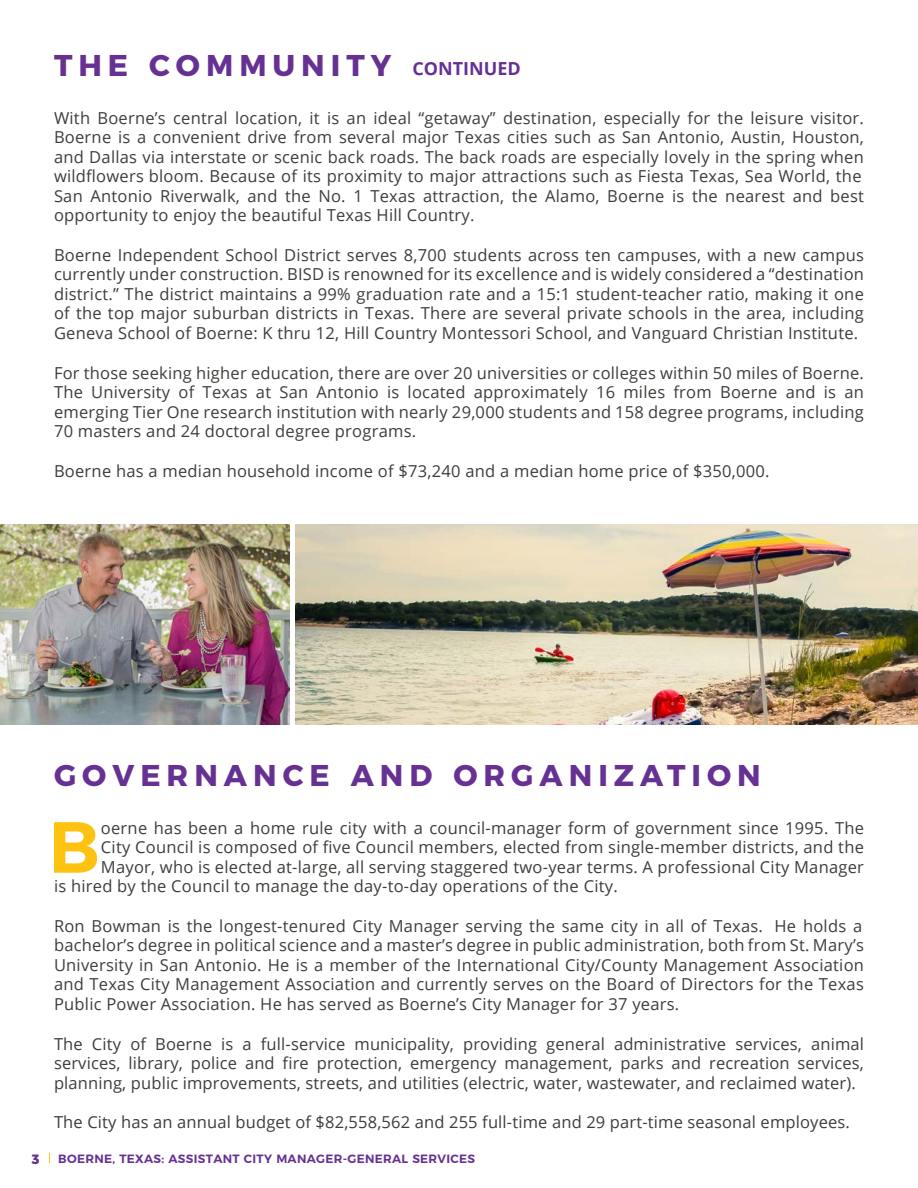
<style>
.page{position:relative;width:918px;height:1188px;background:#fff}
.page>*{position:absolute;margin:0;border:0;box-sizing:border-box;transform-origin:0 0}
.Main_Body{font:600 72.15px "Montserrat";color:#fec211}
.Paragraph_Header_Gre{font:700 30px "Montserrat";letter-spacing:.2em;color:#663193}
.Main_Body-No_drop_ca{font:700 30px "Montserrat";letter-spacing:.2em;color:#663193}
.Main_Body-No_drop_ca-2{font:16.5px/19.5px "Open Sans";letter-spacing:.015em;color:#3d3d3a;text-align:justify}
.Main_Body-2{font:16.5px/19.5px "Open Sans";letter-spacing:.015em;color:#3d3d3a;text-align:justify}
.t1{font:800 13.5px "Montserrat";color:#663193}
.Main_Body-No_drop_ca-3{font:600 12px "Montserrat";letter-spacing:.025em;color:#663193}
.s1{font-family:"Open Sans";font-size:18px}
</style>
<div class="page">
<img style="left:0;top:525px;width:289px;height:199px">
<img style="left:296px;top:525px;width:622px;height:199px">
<p class="Main_Body-No_drop_ca" style="left:54px;top:41px;width:468px">THE COMMUNITY <span class="s1">CONTINUED</span></p>
<p class="Main_Body-No_drop_ca-2" style="left:54px;top:107px;width:812px;text-align:left">With Boerne’s central location, it is an ideal “getaway” destination, especially for the leisure visitor.<br>Boerne is a convenient drive from several major Texas cities such as San Antonio, Austin, Houston, and Dallas via interstate or scenic back roads. The back roads are especially lovely in the spring when wildflowers bloom. Because of its proximity to major attractions such as Fiesta Texas, Sea World, the San Antonio Riverwalk, and the No. 1 Texas attraction, the Alamo, Boerne is the nearest and best opportunity to enjoy the beautiful Texas Hill Country.</p>
<p class="Main_Body-No_drop_ca-2" style="left:54px;top:245px;width:812px">Boerne Independent School District serves 8,700 students across ten campuses, with a new campus currently under construction. BISD is renowned for its excellence and is widely considered a “destination district.” The district maintains a 99% graduation rate and a 15:1 student-teacher ratio, making it one of the top major suburban districts in Texas. There are several private schools in the area, including Geneva School of Boerne: K thru 12, Hill Country Montessori School, and Vanguard Christian Institute.</p>
<p class="Main_Body-No_drop_ca-2" style="left:54px;top:362px;width:812px">For those seeking higher education, there are over 20 universities or colleges within 50 miles of Boerne.<br>The University of Texas at San Antonio is located approximately 16 miles from Boerne and is an emerging Tier One research institution with nearly 29,000 students and 158 degree programs, including 70 masters and 24 doctoral degree programs.</p>
<p class="Main_Body-No_drop_ca-2" style="left:54px;top:461px;width:717px">Boerne has a median household income of $73,240 and a median home price of $350,000.</p>
<p class="t1" style="left:32px;top:1148px;width:9px">3</p>
<p class="Paragraph_Header_Gre" style="left:54px;top:751px;width:708px">GOVERNANCE AND ORGANIZATION</p>
<p class="Main_Body" style="left:48px;top:788px;width:53px">B</p>
<p class="Main_Body-2" style="left:101px;top:818px;width:765px">oerne has been a home rule city with a council-manager form of government since 1995. The City Council is composed of five Council members, elected from single-member districts, and the Mayor, who is elected at-large, all serving staggered two-year terms. A professional City Manager</p>
<p class="Main_Body-No_drop_ca-2" style="left:54px;top:876px;width:565px">is hired by the Council to manage the day-to-day operations of the City.</p>
<p class="Main_Body-No_drop_ca-2" style="left:54px;top:916px;width:812px">Ron Bowman is the longest-tenured City Manager serving the same city in all of Texas. He holds a bachelor’s degree in political science and a master’s degree in public administration, both from St. Mary’s University in San Antonio. He is a member of the International City/County Management Association and Texas City Management Association and currently serves on the Board of Directors for the Texas Public Power Association. He has served as Boerne’s City Manager for 37 years.</p>
<p class="Main_Body-No_drop_ca-2" style="left:54px;top:1034px;width:812px">The City of Boerne is a full-service municipality, providing general administrative services, animal services, library, police and fire protection, emergency management, parks and recreation services, planning, public improvements, streets, and utilities (electric, water, wastewater, and reclaimed water).</p>
<p class="Main_Body-No_drop_ca-2" style="left:54px;top:1112px;width:797px">The City has an annual budget of $82,558,562 and 255 full-time and 29 part-time seasonal employees.</p>
<p class="Main_Body-No_drop_ca-3" style="left:58px;top:1149px;width:418px">BOERNE, TEXAS: ASSISTANT CITY MANAGER-GENERAL SERVICES</p>
</div>
